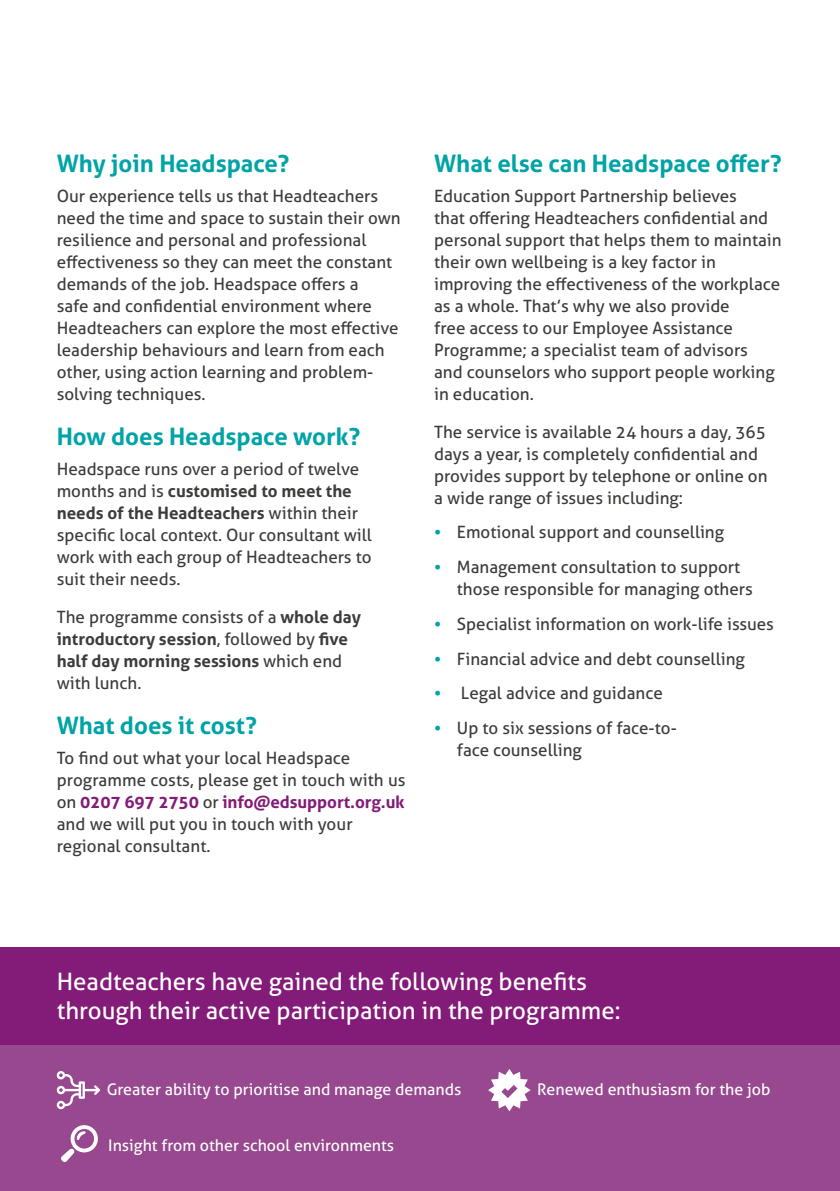
<style>
.page{position:relative;width:840px;height:1191px;background:#fff}
.page>*{position:absolute;margin:0;border:0;box-sizing:border-box;transform-origin:0 0}
.t1{font:24px/29px "Aller";color:#fff}
.t2{font:700 24px "Aller";color:#00a3a6}
.t3{font:17px/22px "Aller";color:#3c3c3b}
.t4{font:700 17px/22px "Aller";color:#3c3c3b}
.t5{font:16px "Aller";color:#fff}
.s1{font-weight:700}
.s2{font-weight:400}
.s3{font-weight:700;color:#831b78}
.s4{font-weight:700;font-size:16px;color:#00a3a6}
</style>
<div class="page">
<div style="left:0;top:947px;width:839px;height:244px;background:#831b78"></div>
<div style="left:0;top:1045px;width:839px;height:146px;background:#97488f"></div>
<svg style="left:57px;top:1071px;width:43px;height:38px"></svg>
<svg style="left:61px;top:1125px;width:37px;height:37px"></svg>
<svg style="left:488px;top:1069px;width:42px;height:42px"></svg>
<h1 class="t2" style="left:57px;top:148px;width:234px">Why join Headspace?</h1>
<p class="t3" style="left:57px;top:184px;width:345px">Our experience tells us that Headteachers need the time and space to sustain their own resilience and personal and professional effectiveness so they can meet the constant demands of the job. Headspace offers a<br>safe and confidential environment where Headteachers can explore the most effective leadership behaviours and learn from each other, using action learning and problem&shy;solving techniques.</p>
<h1 class="t2" style="left:57px;top:421px;width:305px">How does Headspace work?</h1>
<p class="t3" style="left:57px;top:457px;width:316px">Headspace runs over a period of twelve months and is <span class="s1">customised to meet the needs of the Headteachers</span> within their specific local context. Our consultant will work with each group of Headteachers to suit their needs.</p>
<p class="t4" style="left:57px;top:605px;width:305px"><span class="s2">The programme consists of a</span> whole day introductory session<span class="s2">, followed by</span> five half day morning sessions <span class="s2">which end with lunch.</span></p>
<h1 class="t2" style="left:57px;top:710px;width:201px">What does it cost?</h1>
<p class="t3" style="left:57px;top:746px;width:350px">To find out what your local Headspace programme costs, please get in touch with us on <span class="s3">0207 697 2750</span> or <span class="s3">info@edsupport.org.uk </span>and we will put you in touch with your regional consultant.</p>
<h1 class="t2" style="left:434px;top:148px;width:348px">What else can Headspace offer?</h1>
<p class="t3" style="left:434px;top:184px;width:349px">Education Support Partnership believes<br>that offering Headteachers confidential and personal support that helps them to maintain their own wellbeing is a key factor in improving the effectiveness of the workplace as a whole. That’s why we also provide<br>free access to our Employee Assistance Programme; a specialist team of advisors<br>and counselors who support people working in education.</p>
<p class="t3" style="left:434px;top:420px;width:335px">The service is available 24 hours a day, 365 days a year, is completely confidential and provides support by telephone or online on a wide range of issues including:</p>
<p class="t3" style="left:434px;top:521px;width:291px"><span class="s4">•</span> Emotional support and counselling</p>
<p class="t3" style="left:456px;top:556px;width:297px;text-indent:-23px"><span class="s4">•</span> Management consultation to support those responsible for managing others</p>
<p class="t3" style="left:434px;top:613px;width:341px"><span class="s4">•</span> Specialist information on work-life issues</p>
<p class="t3" style="left:434px;top:647px;width:312px"><span class="s4">•</span> Financial advice and debt counselling</p>
<p class="t3" style="left:434px;top:682px;width:230px"><span class="s4">•</span> Legal advice and guidance</p>
<p class="t3" style="left:456px;top:717px;width:221px;text-indent:-23px"><span class="s4">•</span> Up to six sessions of face-to&shy;face counselling</p>
<h1 class="t1" style="left:57px;top:967px;width:565px">Headteachers have gained the following benefits through their active participation in the programme:</h1>
<p class="t5" style="left:107px;top:1080px;width:356px">Greater ability to prioritise and manage demands</p>
<p class="t5" style="left:537px;top:1080px;width:235px">Renewed enthusiasm for the job</p>
<p class="t5" style="left:108px;top:1136px;width:287px">Insight from other school environments</p>
</div>
